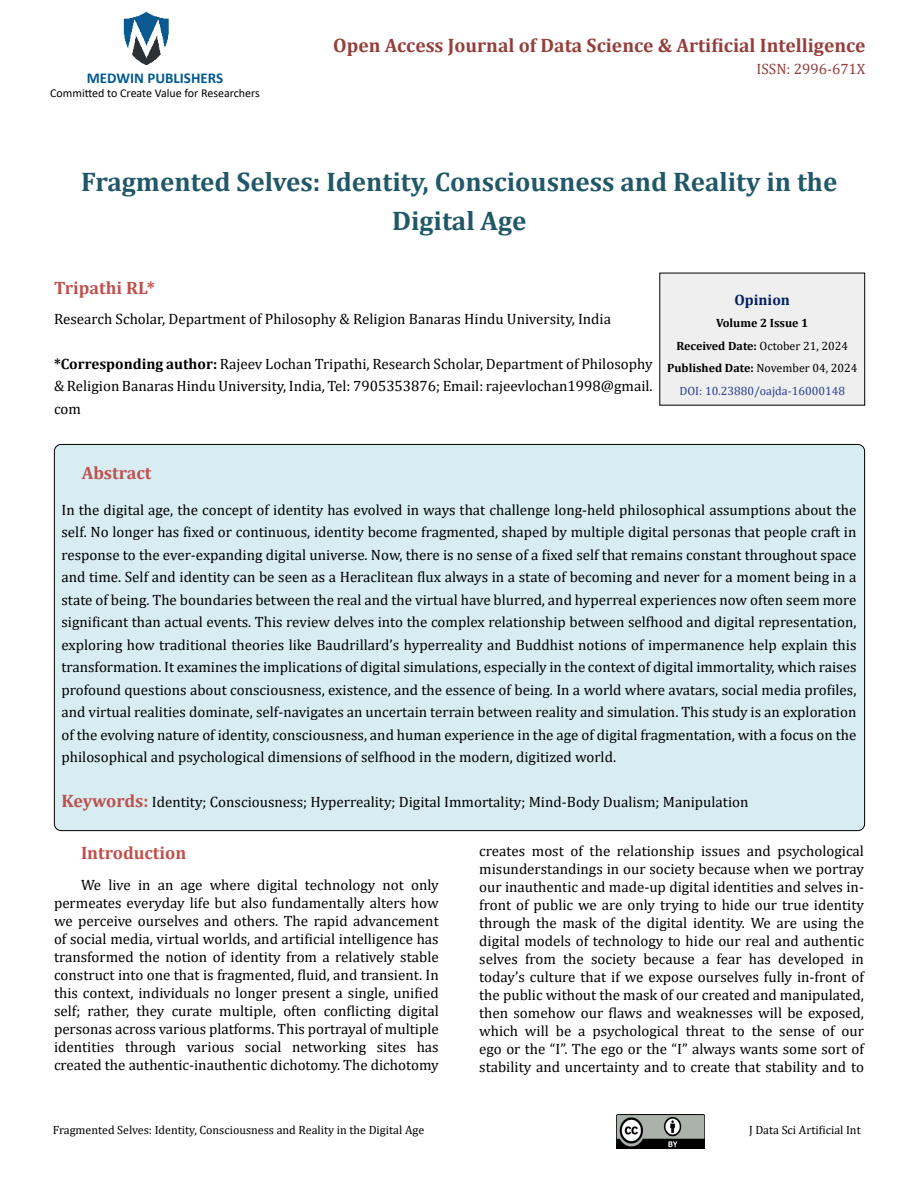
<style>
.page{position:relative;width:918px;height:1188px;background:#fff}
.page>*{position:absolute;margin:0;border:0;box-sizing:border-box;transform-origin:0 0}
.t1{font:700 27px/39px "Cambria";color:#215868;text-align:center}
.t2{font:700 19.5px "Cambria";color:#953f3c}
.t3{font:700 18px "Cambria";color:#c0504d}
.t4{font:15px/18px "Cambria";color:#000;text-align:justify}
.t5{font:700 15px "Calibri";color:#005991}
.t6{font:15px "Cambria";color:#953f3c}
.t7{font:700 15px "Cambria";color:#002060}
.t8{font:700 12px/22.5px "Cambria";color:#000;text-align:center}
.t9{font:12px "Cambria";color:#000}
.t10{font:12px "Calibri";color:#000}
.s1{font-weight:700}
.s2{font-weight:400}
.s3{font-weight:400;color:#25408f}
.s4{font-weight:700;font-size:18px;color:#c0504d}
</style>
<div class="page">
<img style="left:123px;top:11px;width:46px;height:54px">
<img style="left:616px;top:1115px;width:89px;height:33px">
<div style="left:54px;top:444px;width:811px;height:387px;background:#d8edf2;border-radius:7px"></div>
<div style="left:660px;top:273px;width:205px;height:132px;background:#efefef"></div>
<p class="t5" style="left:87px;top:67px;width:138px">MEDWIN PUBLISHERS</p>
<p class="t10" style="left:50px;top:85px;width:211px">Committed to Create Value for Researchers</p>
<h2 class="t2" style="left:333px;top:31px;width:534px">Open Access Journal of Data Science &amp; Artificial Intelligence</h2>
<p class="t6" style="left:757px;top:60px;width:110px">ISSN: 2996-671X</p>
<h1 class="t1" style="left:81px;top:161px;width:758px">Fragmented Selves: Identity, Consciousness and Reality in the<br>Digital Age</h1>
<p class="t3" style="left:54px;top:275px;width:103px">Tripathi RL*</p>
<p class="t4" style="left:54px;top:309px;width:559px">Research Scholar, Department of Philosophy &amp; Religion Banaras Hindu University, India</p>
<p class="t4" style="left:54px;top:352px;width:600px;line-height:22.5px"><span class="s1">*Corresponding author:</span> Rajeev Lochan Tripathi, Research Scholar, Department of Philosophy &amp; Religion Banaras Hindu University, India, Tel: 7905353876; Email: rajeevlochan1998@gmail. com</p>
<p class="t7" style="left:735px;top:289px;width:57px">Opinion</p>
<p class="t8" style="left:667px;top:311px;width:192px">Volume 2 Issue 1<br>Received Date: <span class="s2">October 21, 2024<br></span>Published Date: <span class="s2">November 04, 2024<br></span><span class="s3">DOI: 10.23880/oajda-16000148</span></p>
<p class="t3" style="left:82px;top:460px;width:71px">Abstract</p>
<p class="t4" style="left:62px;top:499px;width:797px;line-height:22.5px">In the digital age, the concept of identity has evolved in ways that challenge long-held philosophical assumptions about the self. No longer has fixed or continuous, identity become fragmented, shaped by multiple digital personas that people craft in response to the ever-expanding digital universe. Now, there is no sense of a fixed self that remains constant throughout space and time. Self and identity can be seen as a Heraclitean flux always in a state of becoming and never for a moment being in a state of being. The boundaries between the real and the virtual have blurred, and hyperreal experiences now often seem more significant than actual events. This review delves into the complex relationship between selfhood and digital representation, exploring how traditional theories like Baudrillard’s hyperreality and Buddhist notions of impermanence help explain this transformation. It examines the implications of digital simulations, especially in the context of digital immortality, which raises profound questions about consciousness, existence, and the essence of being. In a world where avatars, social media profiles, and virtual realities dominate, self-navigates an uncertain terrain between reality and simulation. This study is an exploration of the evolving nature of identity, consciousness, and human experience in the age of digital fragmentation, with a focus on the philosophical and psychological dimensions of selfhood in the modern, digitized world.</p>
<p class="t4" style="left:62px;top:793px;width:689px"><span class="s4">Keywords:</span> Identity; Consciousness; Hyperreality; Digital Immortality; Mind-Body Dualism; Manipulation</p>
<p class="t3" style="left:81px;top:840px;width:107px">Introduction</p>
<p class="t4" style="left:54px;top:876px;width:386px;text-indent:27px">We live in an age where digital technology not only permeates everyday life but also fundamentally alters how we perceive ourselves and others. The rapid advancement of social media, virtual worlds, and artificial intelligence has transformed the notion of identity from a relatively stable construct into one that is fragmented, fluid, and transient. In this context, individuals no longer present a single, unified self; rather, they curate multiple, often conflicting digital personas across various platforms. This portrayal of multiple identities through various social networking sites has created the authentic-inauthentic dichotomy. The dichotomy</p>
<p class="t4" style="left:479px;top:842px;width:386px">creates most of the relationship issues and psychological misunderstandings in our society because when we portray our inauthentic and made-up digital identities and selves in&shy;front of public we are only trying to hide our true identity through the mask of the digital identity. We are using the digital models of technology to hide our real and authentic selves from the society because a fear has developed in today’s culture that if we expose ourselves fully in-front of the public without the mask of our created and manipulated, then somehow our flaws and weaknesses will be exposed, which will be a psychological threat to the sense of our ego or the “I”. The ego or the “I” always wants some sort of stability and uncertainty and to create that stability and to</p>
<p class="t9" style="left:53px;top:1123px;width:373px">Fragmented Selves: Identity, Consciousness and Reality in the Digital Age</p>
<p class="t9" style="left:749px;top:1123px;width:113px">J Data Sci Artificial Int</p>
</div>
